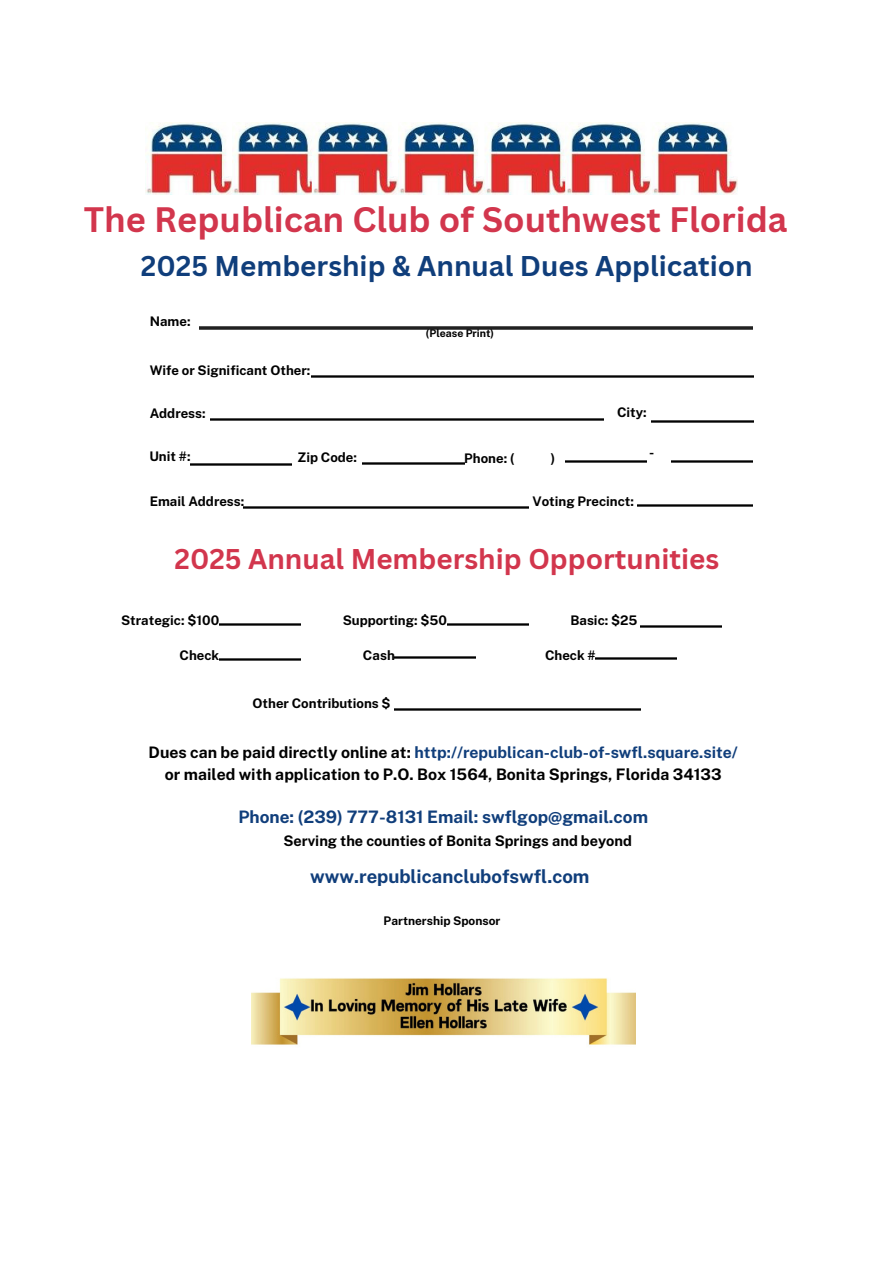
<style>
.page{position:relative;width:894px;height:1263px;background:#fff}
.page>*{position:absolute;margin:0;border:0;box-sizing:border-box;transform-origin:0 0}
.t1{font:700 34.35px "Canva Sans";color:#d2364d}
.t2{font:700 27.75px "Canva Sans";color:#103e7b}
.t3{font:700 27.75px "Canva Sans";color:#d2364d}
.t4{font:700 18.45px "Public Sans";color:#103e7b}
.t5{font:700 17.25px "Public Sans";color:#103e7b}
.t6{font:700 15.9px/21.9px "Public Sans";color:#000;text-align:center}
.t7{font:700 14.55px "Public Sans";color:#000}
.t8{font:700 13.2px "Public Sans";color:#000}
.t9{font:700 11.85px "Public Sans";color:#000}
.t10{font:700 10.65px "Public Sans";color:#000}
.s1{color:#103e7b}
</style>
<div class="page">
<img style="left:219px;top:624px;width:81px;height:2px">
<img style="left:219px;top:659px;width:81px;height:2px">
<img style="left:395px;top:657px;width:81px;height:2px">
<img style="left:447px;top:624px;width:81px;height:2px">
<img style="left:595px;top:658px;width:81px;height:2px">
<img style="left:640px;top:626px;width:81px;height:2px">
<img style="left:146px;top:123px;width:591px;height:72px">
<img style="left:190px;top:463px;width:102px;height:2px">
<img style="left:243px;top:506px;width:285px;height:2px">
<img style="left:363px;top:462px;width:101px;height:2px">
<img style="left:211px;top:418px;width:392px;height:2px">
<img style="left:395px;top:709px;width:245px;height:2px">
<img style="left:565px;top:460px;width:81px;height:2px">
<img style="left:199px;top:327px;width:553px;height:2px">
<img style="left:312px;top:375px;width:441px;height:2px">
<img style="left:637px;top:504px;width:115px;height:2px">
<img style="left:651px;top:420px;width:101px;height:2px">
<img style="left:671px;top:460px;width:81px;height:2px">
<img style="left:251px;top:978px;width:384px;height:67px">
<p class="t1" style="left:84px;top:195px;width:705px">The Republican Club of Southwest Florida</p>
<p class="t2" style="left:141px;top:246px;width:613px">2025 Membership &amp; Annual Dues Application</p>
<p class="t8" style="left:150px;top:314px;width:42px">Name:</p>
<p class="t8" style="left:150px;top:362px;width:162px">Wife or Significant Other:</p>
<p class="t8" style="left:150px;top:405px;width:57px">Address:</p>
<p class="t8" style="left:149px;top:448px;width:43px">Unit #:</p>
<p class="t8" style="left:150px;top:493px;width:96px">Email Address:</p>
<p class="t8" style="left:297px;top:449px;width:61px">Zip Code:</p>
<p class="t10" style="left:426px;top:327px;width:70px">(Please Print)</p>
<p class="t8" style="left:617px;top:405px;width:31px">City:</p>
<p class="t8" style="left:464px;top:450px;width:52px">Phone: (</p>
<p class="t8" style="left:550px;top:450px;width:6px">)</p>
<p class="t8" style="left:532px;top:493px;width:103px">Voting Precinct:</p>
<p class="t8" style="left:649px;top:445px;width:7px">-</p>
<p class="t3" style="left:174px;top:539px;width:546px">2025 Annual Membership Opportunities</p>
<p class="t8" style="left:121px;top:612px;width:100px">Strategic: $100</p>
<p class="t8" style="left:179px;top:647px;width:41px">Check</p>
<p class="t8" style="left:343px;top:612px;width:106px">Supporting: $50</p>
<p class="t8" style="left:363px;top:647px;width:33px">Cash</p>
<p class="t8" style="left:252px;top:695px;width:139px">Other Contributions $</p>
<p class="t8" style="left:570px;top:612px;width:69px">Basic: $25</p>
<p class="t8" style="left:545px;top:647px;width:52px">Check #</p>
<p class="t6" style="left:149px;top:741px;width:590px">Dues can be paid directly online at: <span class="s1">http://republican-club-of-swfl.square.site/ </span>or mailed with application to P.O. Box 1564, Bonita Springs, Florida 34133</p>
<p class="t5" style="left:238px;top:806px;width:411px">Phone: (239) 777-8131 Email: swflgop@gmail.com</p>
<p class="t7" style="left:283px;top:832px;width:350px">Serving the counties of Bonita Springs and beyond</p>
<p class="t4" style="left:310px;top:865px;width:281px">www.republicanclubofswfl.com</p>
<p class="t9" style="left:383px;top:914px;width:118px">Partnership Sponsor</p>
</div>
